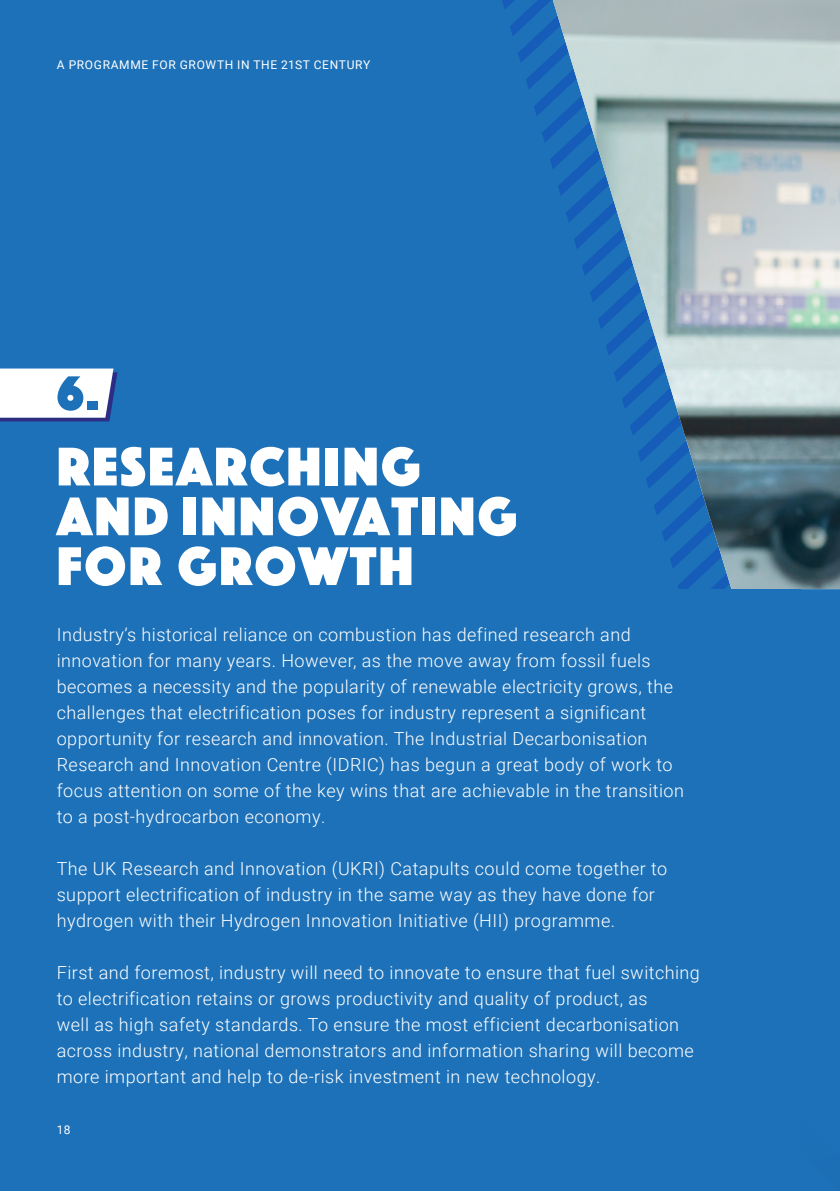
<style>
.page{position:relative;width:840px;height:1191px;background:#fff}
.page>*{position:absolute;margin:0;border:0;box-sizing:border-box;transform-origin:0 0}
.t1{font:56.6px/49.8px "Phosphate Solid";letter-spacing:.04em;color:#fff}
.t2{font:50.2px "Phosphate Solid";color:#1d71b8}
.t3{font:300 18px/26px "Roboto";letter-spacing:.025em;color:#fff}
.t4{font:12px "Roboto";letter-spacing:.055em;color:#fff}
</style>
<div class="page">
<div style="left:0;top:0;width:839px;height:1191px;background:#1d71b8"></div>
<svg style="left:502px;top:0;width:50px;height:165px"></svg>
<img style="left:552px;top:0;width:287px;height:589px">
<svg style="left:0;top:368px;width:117px;height:53px;background:#e2e6f0"></svg>
<p class="t4" style="left:57px;top:57px;width:314px">A PROGRAMME FOR GROWTH IN THE 21ST CENTURY</p>
<h2 class="t2" style="left:57px;top:357px;width:44px">6.</h2>
<h1 class="t1" style="left:57px;top:439px;width:461px">RESEARCHING<br>AND INNOVATING<br>FOR GROWTH</h1>
<p class="t3" style="left:57px;top:621px;width:628px">Industry’s historical reliance on combustion has defined research and innovation for many years. However, as the move away from fossil fuels becomes a necessity and the popularity of renewable electricity grows, the challenges that electrification poses for industry represent a significant opportunity for research and innovation. The Industrial Decarbonisation Research and Innovation Centre (IDRIC) has begun a great body of work to focus attention on some of the key wins that are achievable in the transition to a post-hydrocarbon economy.</p>
<p class="t3" style="left:57px;top:854px;width:611px">The UK Research and Innovation (UKRI) Catapults could come together to support electrification of industry in the same way as they have done for hydrogen with their Hydrogen Innovation Initiative (HII) programme.</p>
<p class="t3" style="left:57px;top:958px;width:644px">First and foremost, industry will need to innovate to ensure that fuel switching to electrification retains or grows productivity and quality of product, as<br>well as high safety standards. To ensure the most efficient decarbonisation across industry, national demonstrators and information sharing will become more important and help to de-risk investment in new technology.</p>
<p class="t4" style="left:57px;top:1121px;width:15px">18</p>
</div>
